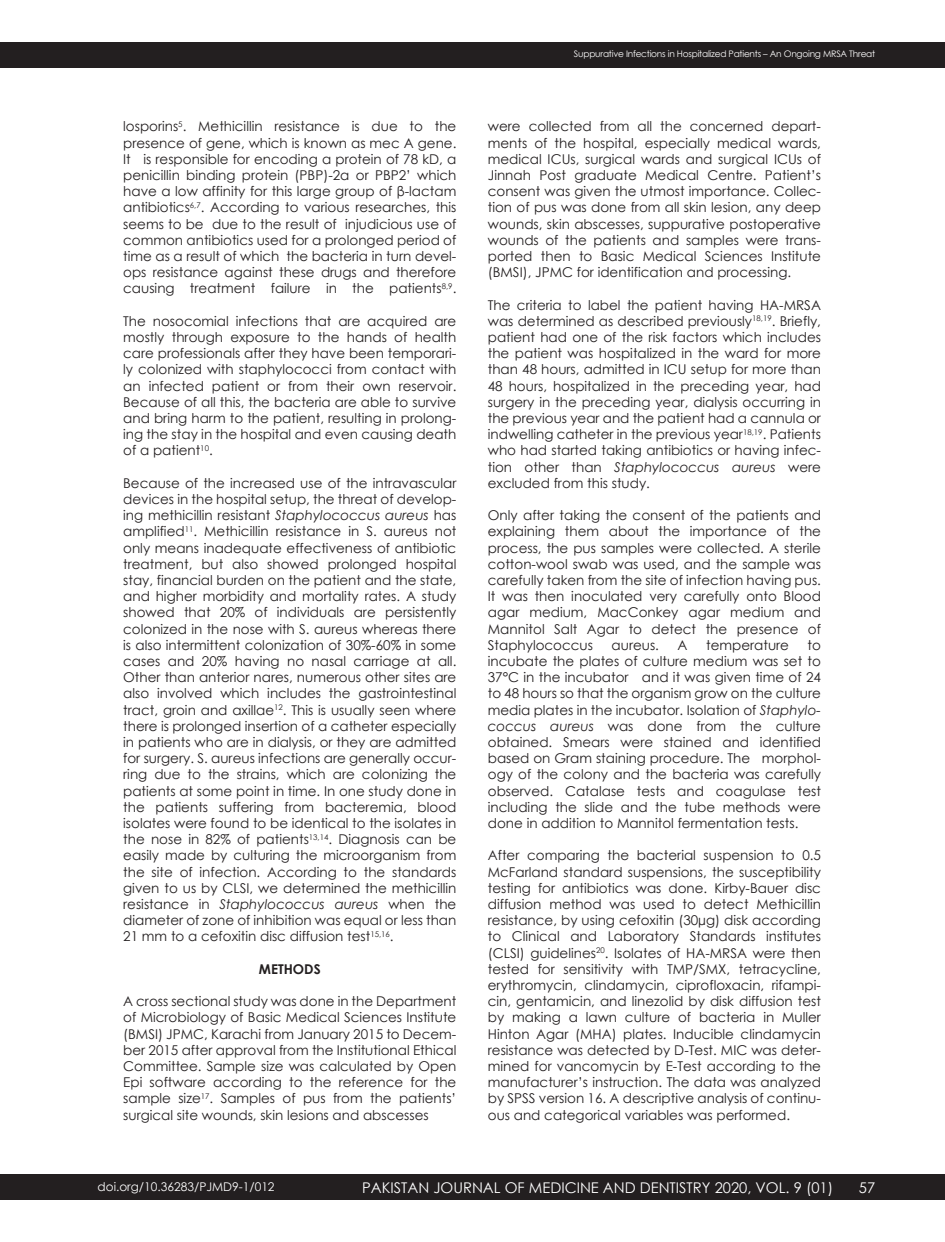
<style>
.page{position:relative;width:945px;height:1242px;background:#fff}
.page>*{position:absolute;margin:0;border:0;box-sizing:border-box;transform-origin:0 0}
.t1{font:14.7px "Century Gothic";color:#fff}
.t2{font:13.5px/16.2px "Century Gothic";color:#231f20;text-align:justify}
.t3{font:700 13.5px "Century Gothic";color:#231f20}
.t4{font:12px "Century Gothic";color:#fff}
.t5{font:9px "Century Gothic";letter-spacing:-.025em;color:#fff}
.s1{font-style:italic}
</style>
<div class="page">
<div style="left:0;top:1174px;width:945px;height:26px;background:#231f20"></div>
<div style="left:0;top:42px;width:945px;height:26px;background:#231f20"></div>
<p class="t2" style="left:123px;top:118px;width:335px">losporins<sup>5</sup>. Methicillin resistance is due to the presence of gene, which is known as mec A gene.<br>It is responsible for encoding a protein of 78 kD, a penicillin binding protein (PBP)-2a or PBP2’ which have a low affinity for this large group of β-lactam antibiotics<sup>6,7</sup>. According to various researches, this seems to be due to the result of injudicious use of common antibiotics used for a prolonged period of time as a result of which the bacteria in turn devel&shy;ops resistance against these drugs and therefore causing treatment failure in the patients<sup>8,9</sup>.</p>
<p class="t2" style="left:123px;top:312px;width:335px">The nosocomial infections that are acquired are mostly through exposure to the hands of health care professionals after they have been temporari&shy;ly colonized with staphylococci from contact with an infected patient or from their own reservoir.<br>Because of all this, the bacteria are able to survive and bring harm to the patient, resulting in prolong&shy;ing the stay in the hospital and even causing death of a patient<sup>10</sup>.</p>
<p class="t2" style="left:123px;top:474px;width:335px">Because of the increased use of the intravascular devices in the hospital setup, the threat of develop&shy;ing methicillin resistant <span class="s1">Staphylococcus aureus</span> has amplified<sup>11</sup>. Methicillin resistance in S. aureus not only means inadequate effectiveness of antibiotic treatment, but also showed prolonged hospital stay, financial burden on the patient and the state, and higher morbidity and mortality rates. A study showed that 20% of individuals are persistently colonized in the nose with S. aureus whereas there is also intermittent colonization of 30%-60% in some cases and 20% having no nasal carriage at all.<br>Other than anterior nares, numerous other sites are also involved which includes the gastrointestinal tract, groin and axillae<sup>12</sup>. This is usually seen where there is prolonged insertion of a catheter especially in patients who are in dialysis, or they are admitted for surgery. S. aureus infections are generally occur&shy;ring due to the strains, which are colonizing the patients at some point in time. In one study done in the patients suffering from bacteremia, blood isolates were found to be identical to the isolates in the nose in 82% of patients<sup>13,14</sup>. Diagnosis can be easily made by culturing the microorganism from the site of infection. According to the standards given to us by CLSI, we determined the methicillin resistance in <span class="s1">Staphylococcus aureus</span> when the diameter of zone of inhibition was equal or less than 21 mm to a cefoxitin disc diffusion test<sup>15,16</sup>.</p>
<p class="t3" style="left:259px;top:960px;width:63px">METHODS</p>
<p class="t2" style="left:123px;top:993px;width:335px">A cross sectional study was done in the Department of Microbiology of Basic Medical Sciences Institute (BMSI) JPMC, Karachi from January 2015 to Decem&shy;ber 2015 after approval from the Institutional Ethical Committee. Sample size was calculated by Open Epi software according to the reference for the sample size<sup>17</sup>. Samples of pus from the patients’ surgical site wounds, skin lesions and abscesses</p>
<p class="t5" style="left:574px;top:48px;width:303px">Suppurative Infections in Hospitalized Patients – An Ongoing MRSA Threat</p>
<p class="t2" style="left:488px;top:118px;width:335px">were collected from all the concerned depart&shy;ments of the hospital, especially medical wards, medical ICUs, surgical wards and surgical ICUs of Jinnah Post graduate Medical Centre. Patient’s consent was given the utmost importance. Collec&shy;tion of pus was done from all skin lesion, any deep wounds, skin abscesses, suppurative postoperative wounds of the patients and samples were trans&shy;ported then to Basic Medical Sciences Institute (BMSI), JPMC for identification and processing.</p>
<p class="t2" style="left:488px;top:296px;width:335px">The criteria to label the patient having HA-MRSA was determined as described previously<sup>18,19</sup>. Briefly, patient had one of the risk factors which includes the patient was hospitalized in the ward for more than 48 hours, admitted in ICU setup for more than 48 hours, hospitalized in the preceding year, had surgery in the preceding year, dialysis occurring in the previous year and the patient had a cannula or indwelling catheter in the previous year<sup>18,19</sup>. Patients who had started taking antibiotics or having infec&shy;tion other than <span class="s1">Staphylococcus aureus</span> were excluded from this study.</p>
<p class="t2" style="left:488px;top:507px;width:335px">Only after taking the consent of the patients and explaining them about the importance of the process, the pus samples were collected. A sterile cotton-wool swab was used, and the sample was carefully taken from the site of infection having pus.<br>It was then inoculated very carefully onto Blood agar medium, MacConkey agar medium and Mannitol Salt Agar to detect the presence of Staphylococcus</p>
<p class="t2" style="left:488px;top:636px;width:335px;text-indent:320px">to incubate the plates of culture medium was set to 37°C in the incubator and it was given time of 24 to 48 hours so that the organism grow on the culture media plates in the incubator. Isolation of <span class="s1">Staphylo&shy;coccus aureus</span> was done from the culture obtained. Smears were stained and identified based on Gram staining procedure. The morphol&shy;ogy of the colony and the bacteria was carefully observed. Catalase tests and coagulase test including the slide and the tube methods were done in addition to Mannitol fermentation tests.</p>
<p class="t2" style="left:488px;top:847px;width:335px">After comparing the bacterial suspension to 0.5<br>McFarland standard suspensions, the susceptibility testing for antibiotics was done. Kirby-Bauer disc diffusion method was used to detect Methicillin resistance, by using cefoxitin (30µg) disk according to Clinical and Laboratory Standards institutes (CLSI) guidelines<sup>20</sup>. Isolates of HA-MRSA were then tested for sensitivity with TMP/SMX, tetracycline, erythromycin, clindamycin, ciprofloxacin, rifampi&shy;cin, gentamicin, and linezolid by disk diffusion test by making a lawn culture of bacteria in Muller Hinton Agar (MHA) plates. Inducible clindamycin resistance was detected by D-Test. MIC was deter&shy;mined for vancomycin by E-Test according to the manufacturer’s instruction. The data was analyzed by SPSS version 16. A descriptive analysis of continu&shy;ous and categorical variables was performed.</p>
<p class="t2" style="left:612px;top:636px;width:49px">aureus.</p>
<p class="t2" style="left:678px;top:636px;width:11px">A</p>
<p class="t2" style="left:706px;top:636px;width:84px">temperature</p>
<p class="t4" style="left:98px;top:1178px;width:179px">doi.org/10.36283/PJMD9-1/012</p>
<p class="t1" style="left:362px;top:1178px;width:473px">PAKISTAN JOURNAL OF MEDICINE AND DENTISTRY 2020, VOL. 9 (01)</p>
<p class="t1" style="left:859px;top:1178px;width:18px">57</p>
</div>
